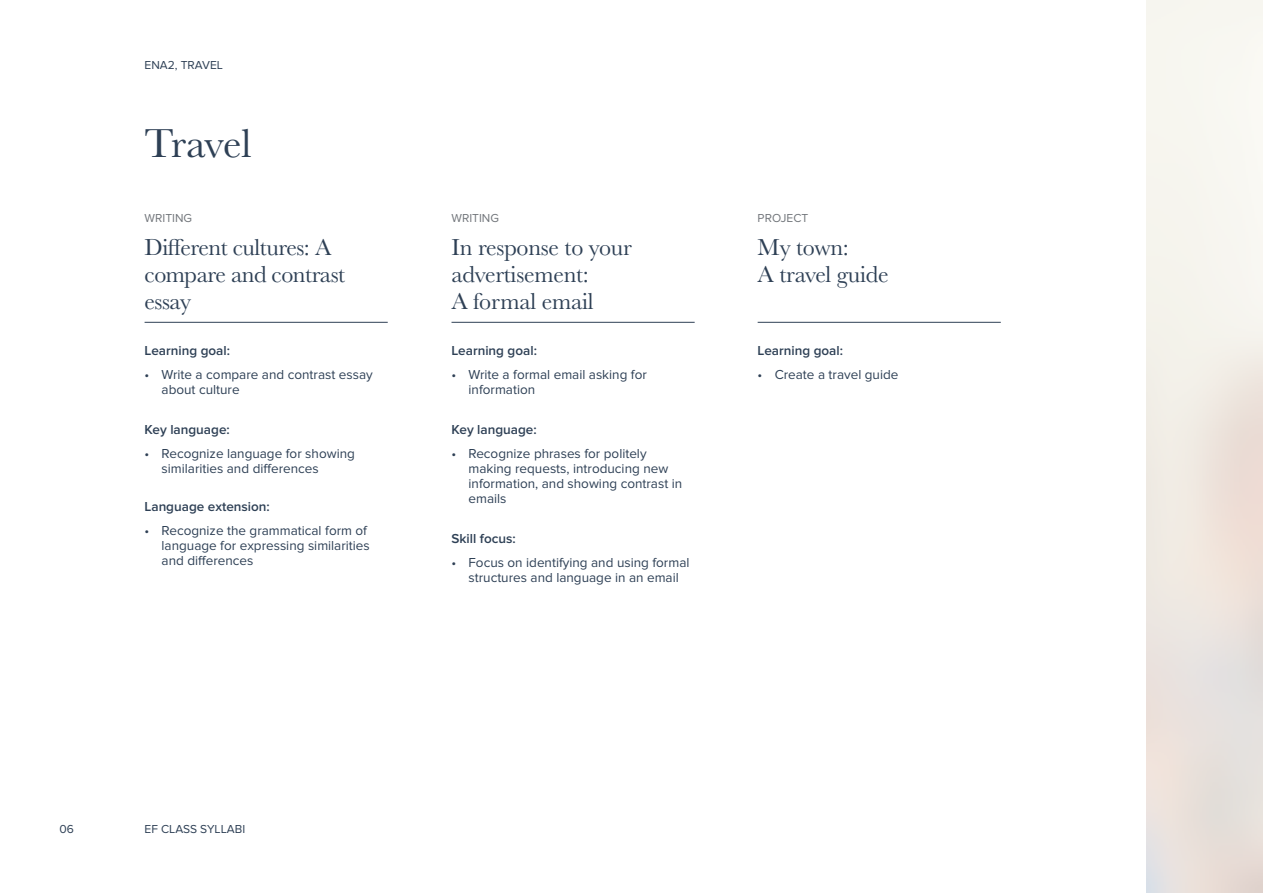
<style>
.page{position:relative;width:1263px;height:893px;background:#fff}
.page>*{position:absolute;margin:0;border:0;box-sizing:border-box;transform-origin:0 0}
.t1{font:42px "Baskerville";letter-spacing:-.02em;color:#2e4055}
.t2{font:24px/27px "Baskerville";letter-spacing:-.015em;color:#2e4055}
.t3{font:13.5px/15px "Proxima Nova";color:#2e4055}
.t4{font:600 13.5px "Proxima Nova";color:#2e4055}
.t5{font:12px "Proxima Nova";color:#2e4055}
.t6{font:12px "Proxima Nova";color:#72767b}
</style>
<div class="page">
<hr style="left:145px;top:322px;width:243px;height:1px;background:#2e4055">
<hr style="left:451px;top:322px;width:244px;height:1px;background:#2e4055">
<hr style="left:758px;top:322px;width:243px;height:1px;background:#2e4055">
<p class="t5" style="left:145px;top:58px;width:80px">ENA2, TRAVEL</p>
<h1 class="t1" style="left:145px;top:116px;width:108px">Travel</h1>
<p class="t6" style="left:145px;top:211px;width:49px">WRITING</p>
<h2 class="t2" style="left:145px;top:234px;width:202px">Different cultures: A compare and contrast essay</h2>
<p class="t4" style="left:145px;top:343px;width:87px">Learning goal:</p>
<p class="t3" style="left:162px;top:367px;width:213px;text-indent:-17px">• Write a compare and contrast essay about culture</p>
<p class="t4" style="left:145px;top:422px;width:87px">Key language:</p>
<p class="t3" style="left:162px;top:446px;width:195px;text-indent:-17px">• Recognize language for showing similarities and differences</p>
<p class="t4" style="left:145px;top:499px;width:127px">Language extension:</p>
<p class="t3" style="left:162px;top:523px;width:210px;text-indent:-17px">• Recognize the grammatical form of language for expressing similarities and differences</p>
<p class="t6" style="left:451px;top:211px;width:49px">WRITING</p>
<h2 class="t2" style="left:451px;top:234px;width:182px">In response to your advertisement:<br>A formal email</h2>
<p class="t4" style="left:451px;top:343px;width:87px">Learning goal:</p>
<p class="t3" style="left:468px;top:367px;width:180px;text-indent:-17px">• Write a formal email asking for information</p>
<p class="t4" style="left:451px;top:422px;width:87px">Key language:</p>
<p class="t3" style="left:468px;top:446px;width:215px;text-indent:-17px">• Recognize phrases for politely making requests, introducing new information, and showing contrast in emails</p>
<p class="t4" style="left:451px;top:531px;width:66px">Skill focus:</p>
<p class="t3" style="left:451px;top:555px;width:239px;text-align:center">• Focus on identifying and using formal structures and language in an email</p>
<p class="t6" style="left:758px;top:211px;width:52px">PROJECT</p>
<h2 class="t2" style="left:758px;top:234px;width:133px">My town:<br>A travel guide</h2>
<p class="t4" style="left:758px;top:343px;width:87px">Learning goal:</p>
<p class="t3" style="left:758px;top:367px;width:142px">• Create a travel guide</p>
<p class="t5" style="left:60px;top:823px;width:16px">06</p>
<p class="t5" style="left:145px;top:823px;width:102px">EF CLASS SYLLABI</p>
</div>
